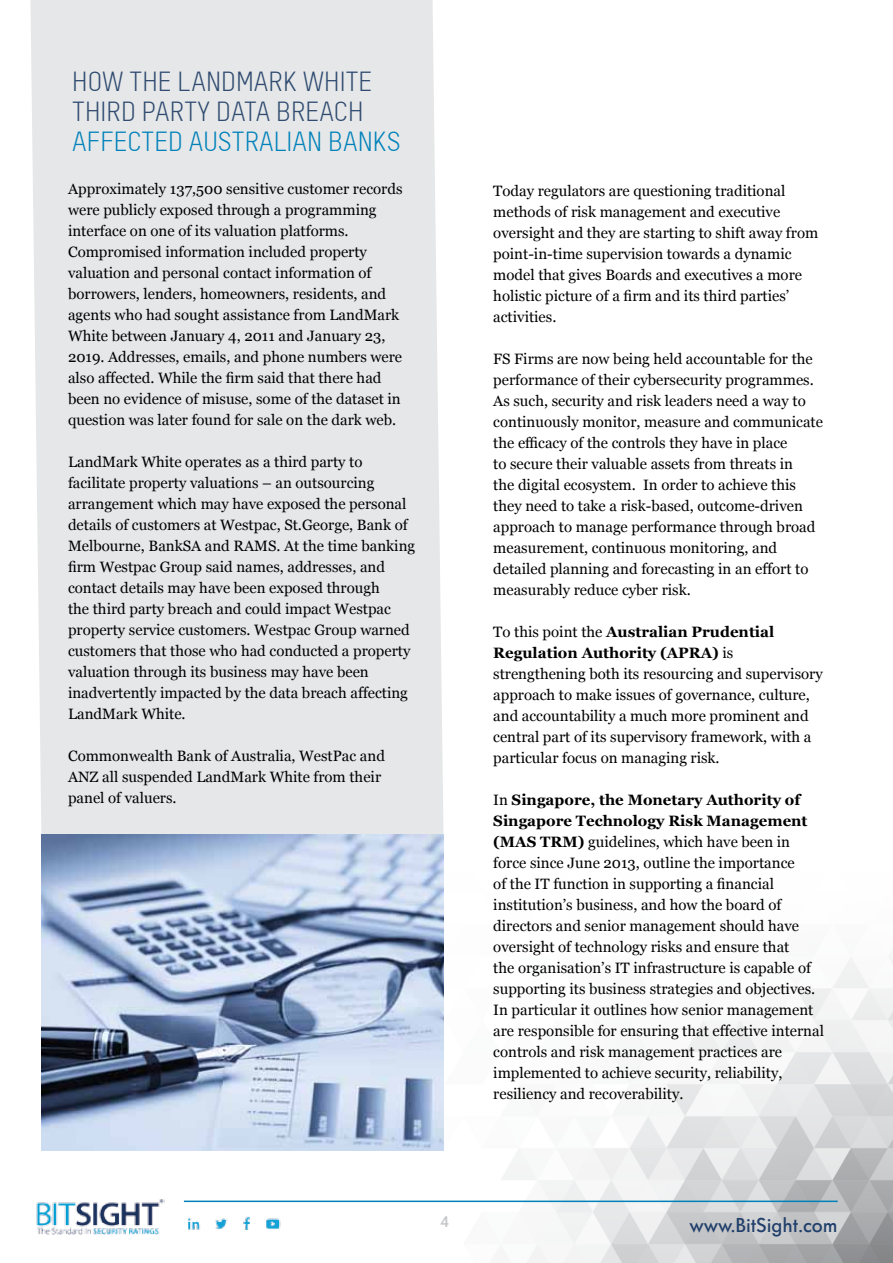
<style>
.page{position:relative;width:893px;height:1263px;background:#fff}
.page>*{position:absolute;margin:0;border:0;box-sizing:border-box;transform-origin:0 0}
.t1{font:27px/30px "TSTARPROW00";color:#2f4b70}
.t2{font:27px "TSTARPROW00";color:#0081ba}
.t3{font:500 21px "Futura SB";color:#1f3e6a}
.t4{font:15px/21px "Georgia";color:#000}
.t5{font:500 15px "Roboto";color:#c4c6c8}
.s1{font-weight:700}
</style>
<div class="page">
<img style="left:390px;top:957px;width:503px;height:306px">
<div style="left:30px;top:0;width:414px;height:834px;background:#e6e7e8"></div>
<img style="left:36px;top:1199px;width:128px;height:36px">
<hr style="left:184px;top:1200px;width:654px;height:2px;background:#0081ba">
<img style="left:188px;top:1216px;width:93px;height:14px">
<img style="left:41px;top:834px;width:403px;height:316px">
<h1 class="t1" style="left:72px;top:66px;width:301px">H OW THE LANDMARK WHITE<br>THIRD PARTY DATA BREACH</h1>
<h1 class="t2" style="left:72px;top:124px;width:330px">AFFECTED AUSTRALIAN BANKS</h1>
<p class="t4" style="left:68px;top:178px;width:336px">Approximately 137,500 sensitive customer records were publicly exposed through a programming interface on one of its valuation platforms.<br>Compromised information included property valuation and personal contact information of borrowers, lenders, homeowners, residents, and agents who had sought assistance from LandMark White between January 4, 2011 and January 23, 2019. Addresses, emails, and phone numbers were also affected. While the firm said that there had been no evidence of misuse, some of the dataset in question was later found for sale on the dark web.</p>
<p class="t4" style="left:68px;top:451px;width:349px">LandMark White operates as a third party to facilitate property valuations – an outsourcing arrangement which may have exposed the personal details of customers at Westpac, St.George, Bank of Melbourne, BankSA and RAMS. At the time banking firm Westpac Group said names, addresses, and contact details may have been exposed through<br>the third party breach and could impact Westpac property service customers. Westpac Group warned customers that those who had conducted a property valuation through its business may have been inadvertently impacted by the data breach affecting LandMark White.</p>
<p class="t4" style="left:68px;top:745px;width:318px">Commonwealth Bank of Australia, WestPac and<br>ANZ all suspended LandMark White from their panel of valuers.</p>
<p class="t4" style="left:493px;top:179px;width:327px">Today regulators are questioning traditional methods of risk management and executive oversight and they are starting to shift away from point-in-time supervision towards a dynamic model that gives Boards and executives a more holistic picture of a firm and its third parties’ activities.</p>
<p class="t4" style="left:493px;top:347px;width:331px">FS Firms are now being held accountable for the performance of their cybersecurity programmes.<br>As such, security and risk leaders need a way to continuously monitor, measure and communicate the efficacy of the controls they have in place<br>to secure their valuable assets from threats in<br>the digital ecosystem. In order to achieve this they need to take a risk-based, outcome-driven approach to manage performance through broad measurement, continuous monitoring, and detailed planning and forecasting in an effort to measurably reduce cyber risk.</p>
<p class="t4" style="left:493px;top:620px;width:331px">To this point the <span class="s1">Australian Prudential Regulation Authority (APRA)</span> is strengthening both its resourcing and supervisory approach to make issues of governance, culture, and accountability a much more prominent and central part of its supervisory framework, with a particular focus on managing risk.</p>
<p class="t4" style="left:493px;top:788px;width:332px">In <span class="s1">Singapore, the Monetary Authority of Singapore Technology Risk Management (MAS TRM)</span> guidelines, which have been in force since June 2013, outline the importance<br>of the IT function in supporting a financial institution’s business, and how the board of directors and senior management should have oversight of technology risks and ensure that<br>the organisation’s IT infrastructure is capable of supporting its business strategies and objectives.<br>In particular it outlines how senior management are responsible for ensuring that effective internal controls and risk management practices are implemented to achieve security, reliability, resiliency and recoverability.</p>
<p class="t5" style="left:440px;top:1211px;width:10px">4</p>
<h2 class="t3" style="left:689px;top:1213px;width:150px">www.BitSight.com</h2>
</div>
